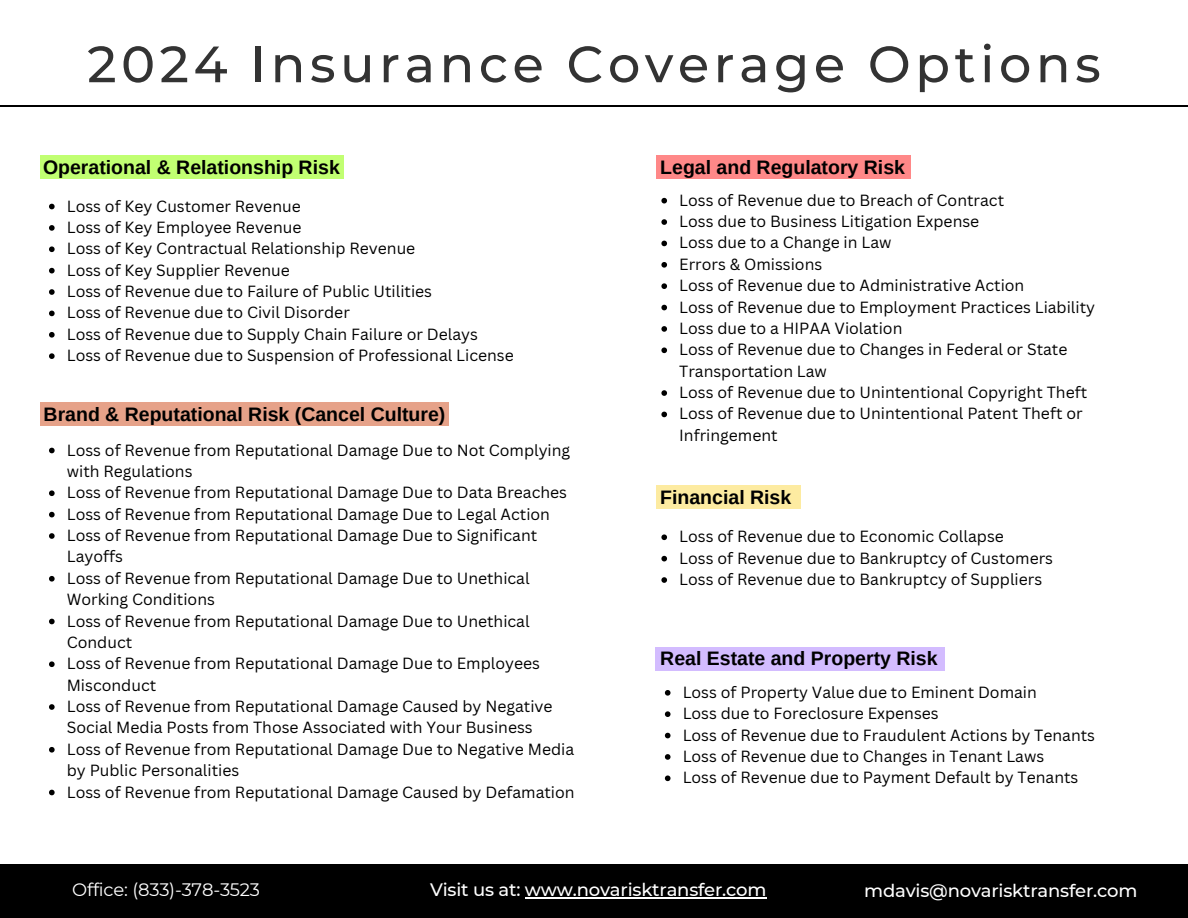
<style>
.page{position:relative;width:1188px;height:918px;background:#fff}
.page>*{position:absolute;margin:0;border:0;box-sizing:border-box;transform-origin:0 0}
.t1{font:500 51px "Montserrat";letter-spacing:.09em;color:#333}
.t2{font:700 19.5px "Arimo";color:#000}
.t3{font:500 18px "Montserrat";letter-spacing:-.01em;color:#fff}
.t4{font:18px "Montserrat";letter-spacing:-.01em;color:#fff}
.t5{font:15.75px/21.3px "Canva Sans";color:#000}
</style>
<div class="page">
<div style="left:0;top:864px;width:1188px;height:54px;background:#000"></div>
<hr style="left:0;top:105px;width:1188px;height:2px;background:#000">
<div style="left:40px;top:155px;width:304px;height:23px;background:#c1ff72"></div>
<hr style="left:525px;top:898px;width:241px;height:1px;background:#fff">
<div style="left:656px;top:647px;width:289px;height:23px;background:#d3bcff"></div>
<svg style="left:661px;top:534px;width:6px;height:6px"></svg>
<svg style="left:661px;top:556px;width:6px;height:5px"></svg>
<svg style="left:661px;top:577px;width:6px;height:6px"></svg>
<div style="left:40px;top:402px;width:408px;height:23px;background:#e6a289"></div>
<div style="left:656px;top:155px;width:255px;height:23px;background:#f88"></div>
<div style="left:656px;top:485px;width:144px;height:24px;background:#fdeba1"></div>
<svg style="left:49px;top:448px;width:6px;height:5px"></svg>
<svg style="left:49px;top:490px;width:6px;height:6px"></svg>
<svg style="left:49px;top:512px;width:6px;height:5px"></svg>
<svg style="left:49px;top:533px;width:6px;height:6px"></svg>
<svg style="left:49px;top:576px;width:6px;height:6px"></svg>
<svg style="left:49px;top:619px;width:6px;height:5px"></svg>
<svg style="left:49px;top:661px;width:6px;height:6px"></svg>
<svg style="left:49px;top:704px;width:6px;height:6px"></svg>
<svg style="left:49px;top:747px;width:6px;height:6px"></svg>
<svg style="left:49px;top:790px;width:6px;height:5px"></svg>
<svg style="left:49px;top:204px;width:6px;height:5px"></svg>
<svg style="left:49px;top:225px;width:6px;height:6px"></svg>
<svg style="left:49px;top:246px;width:6px;height:6px"></svg>
<svg style="left:49px;top:268px;width:6px;height:5px"></svg>
<svg style="left:49px;top:289px;width:6px;height:6px"></svg>
<svg style="left:49px;top:311px;width:6px;height:5px"></svg>
<svg style="left:49px;top:332px;width:6px;height:6px"></svg>
<svg style="left:49px;top:353px;width:6px;height:6px"></svg>
<svg style="left:661px;top:198px;width:6px;height:5px"></svg>
<svg style="left:661px;top:219px;width:6px;height:6px"></svg>
<svg style="left:661px;top:241px;width:6px;height:5px"></svg>
<svg style="left:661px;top:262px;width:6px;height:6px"></svg>
<svg style="left:661px;top:283px;width:6px;height:6px"></svg>
<svg style="left:661px;top:305px;width:6px;height:5px"></svg>
<svg style="left:661px;top:326px;width:6px;height:6px"></svg>
<svg style="left:661px;top:347px;width:6px;height:6px"></svg>
<svg style="left:661px;top:390px;width:6px;height:6px"></svg>
<svg style="left:661px;top:412px;width:6px;height:5px"></svg>
<svg style="left:665px;top:690px;width:6px;height:6px"></svg>
<svg style="left:665px;top:711px;width:6px;height:6px"></svg>
<svg style="left:665px;top:733px;width:6px;height:5px"></svg>
<svg style="left:665px;top:754px;width:6px;height:6px"></svg>
<svg style="left:665px;top:775px;width:6px;height:6px"></svg>
<p class="t1" style="left:87px;top:33px;width:1015px">2024 Insurance Coverage Options</p>
<p class="t2" style="left:43px;top:156px;width:298px">Operational &amp; Relationship Risk</p>
<p class="t2" style="left:660px;top:156px;width:246px">Legal and Regulatory Risk</p>
<p class="t5" style="left:67px;top:195px;width:236px">Loss of Key Customer Revenue</p>
<p class="t5" style="left:67px;top:216px;width:236px">Loss of Key Employee Revenue</p>
<p class="t5" style="left:67px;top:238px;width:350px">Loss of Key Contractual Relationship Revenue</p>
<p class="t5" style="left:67px;top:259px;width:225px">Loss of Key Supplier Revenue</p>
<p class="t5" style="left:67px;top:280px;width:367px">Loss of Revenue due to Failure of Public Utilities</p>
<p class="t5" style="left:67px;top:302px;width:285px">Loss of Revenue due to Civil Disorder</p>
<p class="t5" style="left:67px;top:323px;width:413px">Loss of Revenue due to Supply Chain Failure or Delays</p>
<p class="t5" style="left:67px;top:344px;width:449px">Loss of Revenue due to Suspension of Professional License</p>
<p class="t2" style="left:44px;top:403px;width:403px">Brand &amp; Reputational Risk (Cancel Culture)</p>
<p class="t5" style="left:67px;top:439px;width:505px">Loss of Revenue from Reputational Damage Due to Not Complying with Regulations</p>
<p class="t5" style="left:67px;top:482px;width:502px">Loss of Revenue from Reputational Damage Due to Data Breaches</p>
<p class="t5" style="left:67px;top:503px;width:485px">Loss of Revenue from Reputational Damage Due to Legal Action</p>
<p class="t5" style="left:67px;top:524px;width:472px">Loss of Revenue from Reputational Damage Due to Significant<br>Layoffs</p>
<p class="t5" style="left:67px;top:567px;width:464px">Loss of Revenue from Reputational Damage Due to Unethical<br>Working Conditions</p>
<p class="t5" style="left:67px;top:610px;width:464px">Loss of Revenue from Reputational Damage Due to Unethical<br>Conduct</p>
<p class="t5" style="left:67px;top:653px;width:475px">Loss of Revenue from Reputational Damage Due to Employees<br>Misconduct</p>
<p class="t5" style="left:67px;top:695px;width:487px">Loss of Revenue from Reputational Damage Caused by Negative<br>Social Media Posts from Those Associated with Your Business</p>
<p class="t5" style="left:67px;top:738px;width:509px">Loss of Revenue from Reputational Damage Due to Negative Media by Public Personalities</p>
<p class="t5" style="left:67px;top:781px;width:509px">Loss of Revenue from Reputational Damage Caused by Defamation</p>
<p class="t5" style="left:679px;top:189px;width:326px">Loss of Revenue due to Breach of Contract</p>
<p class="t5" style="left:679px;top:210px;width:302px">Loss due to Business Litigation Expense</p>
<p class="t5" style="left:679px;top:232px;width:214px">Loss due to a Change in Law</p>
<p class="t5" style="left:679px;top:253px;width:145px">Errors &amp; Omissions</p>
<p class="t5" style="left:679px;top:274px;width:347px">Loss of Revenue due to Administrative Action</p>
<p class="t5" style="left:679px;top:296px;width:417px">Loss of Revenue due to Employment Practices Liability</p>
<p class="t5" style="left:679px;top:317px;width:225px">Loss due to a HIPAA Violation</p>
<p class="t5" style="left:679px;top:339px;width:390px">Loss of Revenue due to Changes in Federal or State<br>Transportation Law</p>
<p class="t5" style="left:679px;top:381px;width:410px">Loss of Revenue due to Unintentional Copyright Theft</p>
<p class="t5" style="left:679px;top:403px;width:405px">Loss of Revenue due to Unintentional Patent Theft or<br>Infringement</p>
<p class="t2" style="left:660px;top:487px;width:133px">Financial Risk</p>
<p class="t5" style="left:679px;top:526px;width:326px">Loss of Revenue due to Economic Collapse</p>
<p class="t5" style="left:679px;top:547px;width:375px">Loss of Revenue due to Bankruptcy of Customers</p>
<p class="t5" style="left:679px;top:568px;width:365px">Loss of Revenue due to Bankruptcy of Suppliers</p>
<p class="t2" style="left:660px;top:648px;width:279px">Real Estate and Property Risk</p>
<p class="t5" style="left:683px;top:681px;width:356px">Loss of Property Value due to Eminent Domain</p>
<p class="t5" style="left:683px;top:702px;width:258px">Loss due to Foreclosure Expenses</p>
<p class="t5" style="left:683px;top:724px;width:414px">Loss of Revenue due to Fraudulent Actions by Tenants</p>
<p class="t5" style="left:683px;top:745px;width:363px">Loss of Revenue due to Changes in Tenant Laws</p>
<p class="t5" style="left:683px;top:767px;width:397px">Loss of Revenue due to Payment Default by Tenants</p>
<p class="t4" style="left:72px;top:879px;width:189px">Office: (833)-378-3523</p>
<p class="t3" style="left:430px;top:879px;width:338px">Visit us at: www.novarisktransfer.com</p>
<p class="t3" style="left:864px;top:879px;width:275px">mdavis@novarisktransfer.com</p>
</div>
